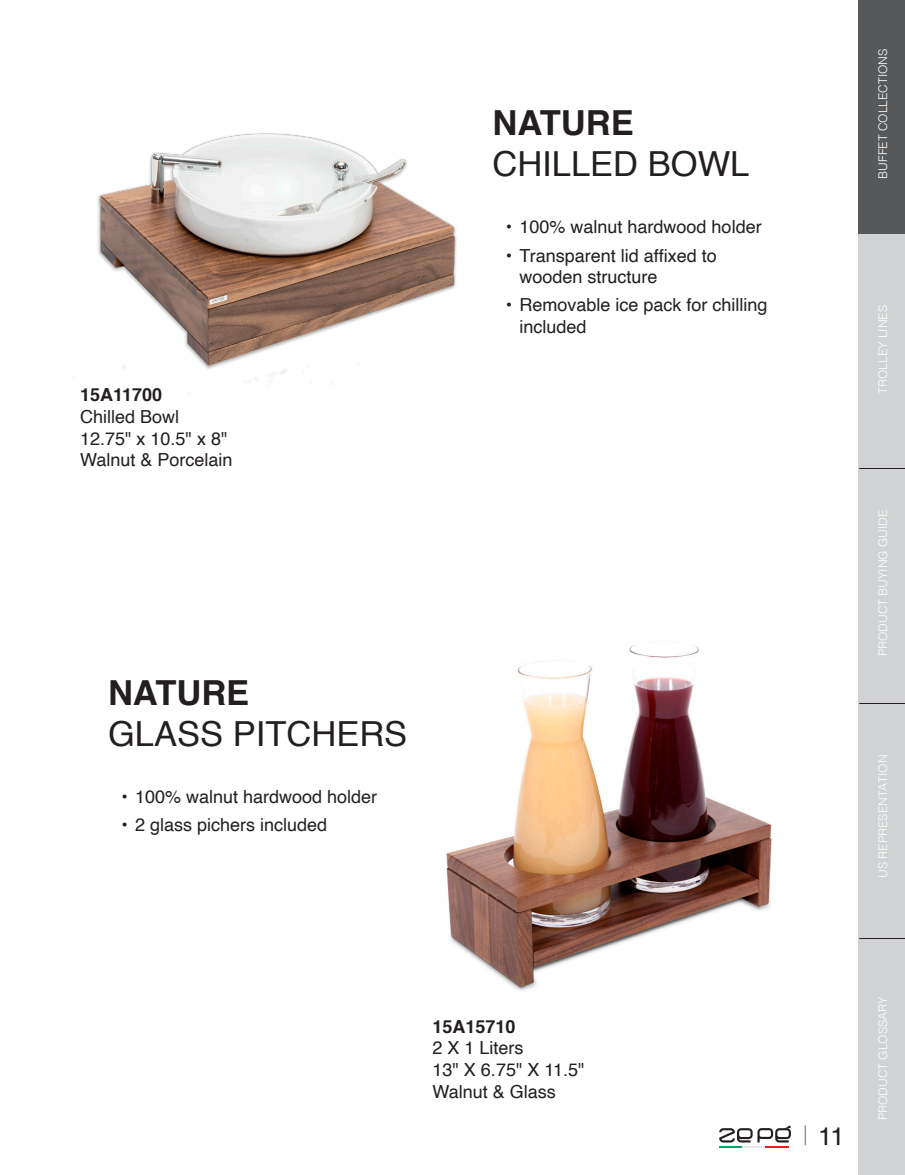
<style>
.page{position:relative;width:905px;height:1175px;background:#fff}
.page>*{position:absolute;margin:0;border:0;box-sizing:border-box;transform-origin:0 0}
.t1{font:34.5px/41.4px "Helvetica";color:#231f20}
.t2{font:25.5px "Helvetica";color:#231f20}
.t3{font:18px/21.6px "Helvetica";color:#231f20}
.t4{font:700 18px "Helvetica";color:#231f20}
.t5{font:300 12px "Helvetica";color:#fff}
.s1{font-weight:700}
</style>
<div class="page">
<hr style="left:719px;top:1145px;width:23px;height:2px;background:#00a664">
<hr style="left:742px;top:1145px;width:23px;height:2px;background:#e6e7e9">
<hr style="left:765px;top:1145px;width:23px;height:2px;background:#ee1d23">
<svg style="left:719px;top:1125px;width:71px;height:17px"></svg>
<hr style="left:804px;top:1125px;width:2px;height:20px;background:#939598">
<div style="left:858px;top:0;width:46px;height:1174px;background:#d1d2d4"></div>
<hr style="left:859px;top:468px;width:45px;height:1px;background:#231f20">
<hr style="left:859px;top:703px;width:45px;height:1px;background:#231f20">
<hr style="left:859px;top:938px;width:45px;height:1px;background:#231f20">
<div style="left:858px;top:0;width:46px;height:234px;background:#57585a"></div>
<img style="left:446px;top:645px;width:326px;height:346px">
<img style="left:97px;top:133px;width:360px;height:260px">
<p class="t4" style="left:80px;top:380px;width:84px">15A11700</p>
<p class="t3" style="left:80px;top:406px;width:101px">Chilled Bowl</p>
<p class="t3" style="left:80px;top:428px;width:149px">12.75" x 10.5" x 8"</p>
<p class="t3" style="left:80px;top:449px;width:154px">Walnut &amp; Porcelain</p>
<p class="t1" style="left:492px;top:103px;width:258px"><span class="s1">NATURE<br></span>CHILLED BOWL</p>
<p class="t3" style="left:506px;top:216px;width:257px">• 100% walnut hardwood holder</p>
<p class="t3" style="left:519px;top:245px;width:199px;text-indent:-14px">• Transparent lid affixed to wooden structure</p>
<p class="t3" style="left:519px;top:295px;width:250px;text-indent:-14px">• Removable ice pack for chilling included</p>
<p class="t1" style="left:108px;top:673px;width:301px"><span class="s1">NATURE<br></span>GLASS PITCHERS</p>
<p class="t3" style="left:122px;top:786px;width:257px">• 100% walnut hardwood holder</p>
<p class="t3" style="left:122px;top:814px;width:207px">• 2 glass pichers included</p>
<p class="t4" style="left:432px;top:1012px;width:85px">15A15710</p>
<p class="t3" style="left:432px;top:1037px;width:93px">2 X 1 Liters</p>
<p class="t3" style="left:432px;top:1059px;width:153px">13" X 6.75" X 11.5"</p>
<p class="t3" style="left:432px;top:1081px;width:125px">Walnut &amp; Glass</p>
<p class="t5" style="left:872px;top:179px;width:132px;rotate:-90deg">BUFFET COLLECTIONS</p>
<p class="t5" style="left:872px;top:394px;width:90px;rotate:-90deg">TROLLEY LINES</p>
<p class="t5" style="left:872px;top:656px;width:148px;rotate:-90deg">PRODUCT BUYING GUIDE</p>
<p class="t5" style="left:872px;top:878px;width:125px;rotate:-90deg">US REPRESENTATION</p>
<h2 class="t2" style="left:818px;top:1116px;width:28px">11</h2>
<p class="t5" style="left:872px;top:1120px;width:126px;rotate:-90deg">PRODUCT GLOSSARY</p>
</div>
